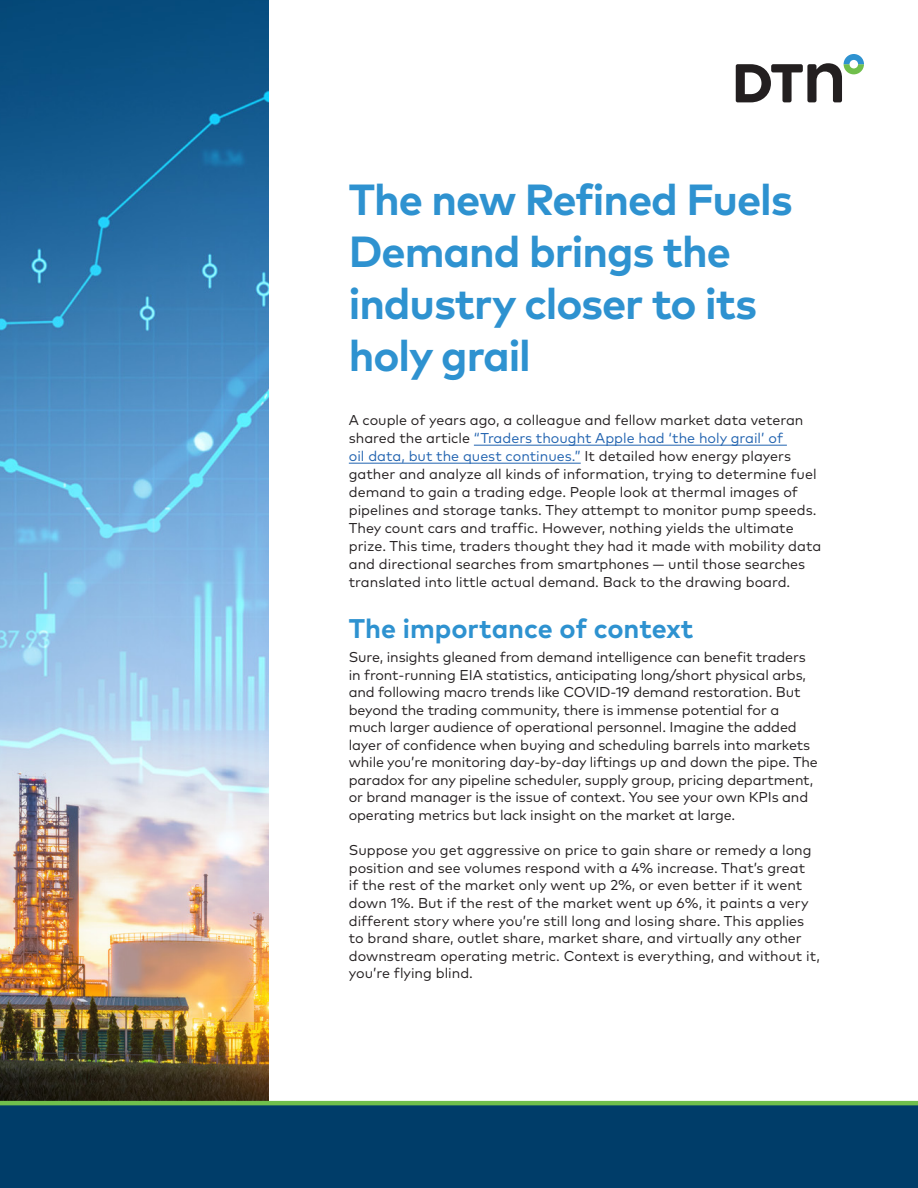
<style>
.page{position:relative;width:918px;height:1188px;background:#fff}
.page>*{position:absolute;margin:0;border:0;box-sizing:border-box;transform-origin:0 0}
.t1{font:700 43.5px/52.2px "Mark Pro";letter-spacing:-.025em;color:#2e92d0}
.t2{font:700 27px "Mark Pro";color:#2e92d0}
.Body{font:14.25px/17.5px "Mark Pro";color:#231f20}
.s1{color:#2163b0}
</style>
<div class="page">
<img style="left:0;top:0;width:269px;height:1101px">
<div style="left:0;top:1105px;width:918px;height:83px;background:#003d69"></div>
<svg style="left:736px;top:54px;width:128px;height:48px"></svg>
<hr style="left:0;top:1101px;width:918px;height:4px;background:#70bf4c">
<hr style="left:474px;top:445px;width:313px;height:1px;background:#2163b0">
<hr style="left:349px;top:463px;width:232px;height:1px;background:#2163b0">
<p class="t1" style="left:349px;top:170px;width:445px">The new Refined Fuels<br>Demand brings the industry closer to its holy grail</p>
<p class="Body" style="left:349px;top:410px;width:474px;line-height:18px">A couple of years ago, a colleague and fellow market data veteran shared the article <span class="s1">“Traders thought Apple had ‘the holy grail’ of<br>oil data, but the quest continues.”</span> It detailed how energy players gather and analyze all kinds of information, trying to determine fuel demand to gain a trading edge. People look at thermal images of pipelines and storage tanks. They attempt to monitor pump speeds.<br>They count cars and traffic. However, nothing yields the ultimate prize. This time, traders thought they had it made with mobility data and directional searches from smartphones — until those searches translated into little actual demand. Back to the drawing board.</p>
<p class="t2" style="left:349px;top:608px;width:346px">The importance of context</p>
<p class="Body" style="left:349px;top:647px;width:471px">Sure, insights gleaned from demand intelligence can benefit traders in front-running EIA statistics, anticipating long/short physical arbs, and following macro trends like COVID-19 demand restoration. But beyond the trading community, there is immense potential for a much larger audience of operational personnel. Imagine the added layer of confidence when buying and scheduling barrels into markets while you’re monitoring day-by-day liftings up and down the pipe. The paradox for any pipeline scheduler, supply group, pricing department, or brand manager is the issue of context. You see your own KPIs and operating metrics but lack insight on the market at large.</p>
<p class="Body" style="left:349px;top:840px;width:473px">Suppose you get aggressive on price to gain share or remedy a long position and see volumes respond with a 4% increase. That’s great<br>if the rest of the market only went up 2%, or even better if it went down 1%. But if the rest of the market went up 6%, it paints a very different story where you’re still long and losing share. This applies to brand share, outlet share, market share, and virtually any other downstream operating metric. Context is everything, and without it, you’re flying blind.</p>
</div>
